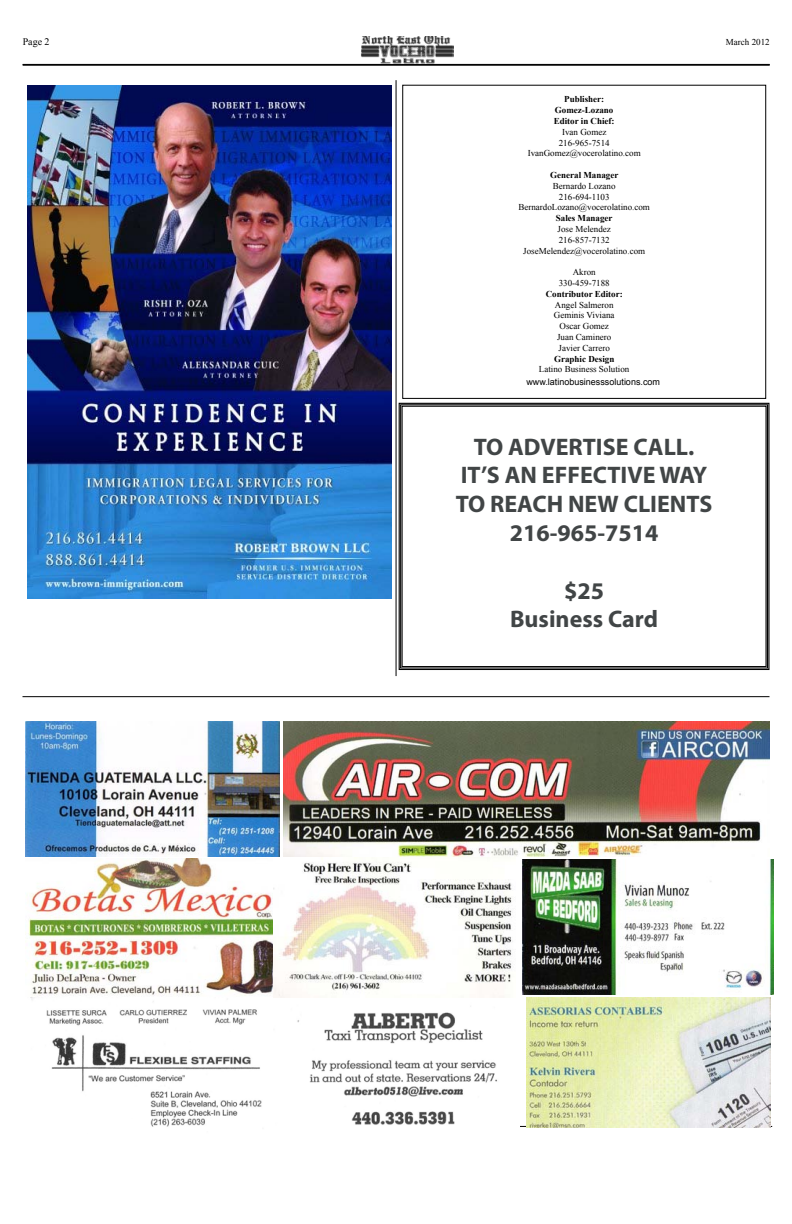
<style>
.page{position:relative;width:792px;height:1224px;background:#fff}
.page>*{position:absolute;margin:0;border:0;box-sizing:border-box;transform-origin:0 0}
.t1{font:700 24px/28.8px "Myriad Pro";color:#414546;text-align:center}
.t2{font:10px "Times New Roman";color:#000}
.t3{font:9px/10.8px "Times New Roman";color:#000;text-align:center}
.t4{font:700 9px/10.8px "Times New Roman";color:#000;text-align:center}
.t5{font:9px "Arial";color:#000}
</style>
<div class="page">
<div style="left:402px;top:85px;width:364px;height:314px;border:1px solid #000"></div>
<hr style="left:396px;top:80px;width:1px;height:596px;background:#000">
<hr style="left:403px;top:1126px;width:369px;height:1px;background:#000">
<hr style="left:22px;top:696px;width:748px;height:1px;background:#000">
<svg style="left:398px;top:402px;width:372px;height:268px"></svg>
<img style="left:361px;top:36px;width:92px;height:27px">
<hr style="left:23px;top:65px;width:747px;height:1px;background:#000">
<hr style="left:23px;top:64px;width:747px;height:1px;background:#000">
<img style="left:297px;top:1012px;width:223px;height:115px">
<img style="left:27px;top:858px;width:247px;height:140px">
<img style="left:31px;top:998px;width:231px;height:129px">
<img style="left:526px;top:998px;width:244px;height:130px">
<img style="left:274px;top:856px;width:239px;height:142px">
<img style="left:26px;top:722px;width:253px;height:134px">
<img style="left:523px;top:860px;width:251px;height:134px">
<img style="left:283px;top:721px;width:486px;height:135px">
<img style="left:28px;top:86px;width:363px;height:512px">
<p class="t2" style="left:23px;top:35px;width:28px">Page 2</p>
<p class="t3" style="left:726px;top:37px;width:45px">March 2012</p>
<p class="t4" style="left:554px;top:94px;width:62px">Publisher:<br>Gomez-Lozano<br>Editor in Chief:</p>
<p class="t3" style="left:528px;top:126px;width:115px">Ivan Gomez<br>216-965-7514<br>IvanGomez@vocerolatino.com</p>
<p class="t4" style="left:550px;top:169px;width:70px">General Manager</p>
<p class="t3" style="left:518px;top:180px;width:133px">Bernardo Lozano<br>216-694-1103<br>BernardoLozano@vocerolatino.com</p>
<p class="t4" style="left:556px;top:213px;width:58px">Sales Manager</p>
<p class="t3" style="left:523px;top:223px;width:124px">Jose Melendez<br>216-857-7132<br>JoseMelendez@vocerolatino.com</p>
<p class="t3" style="left:559px;top:267px;width:52px">Akron<br>330-459-7188</p>
<p class="t4" style="left:546px;top:288px;width:79px">Contributor Editor:</p>
<p class="t3" style="left:554px;top:299px;width:62px">Angel Salmeron<br>Geminis Viviana<br>Oscar Gomez<br>Juan Caminero<br>Javier Carrero</p>
<p class="t4" style="left:554px;top:353px;width:62px">Graphic Design</p>
<p class="t3" style="left:539px;top:364px;width:92px">Latino Business Solution</p>
<p class="t5" style="left:526px;top:376px;width:135px">www.latinobusinesssolutions.com</p>
<h1 class="t1" style="left:456px;top:431px;width:258px">TO ADVERTISE CALL.<br>IT’S AN EFFECTIVE WAY<br>TO REACH NEW CLIENTS<br>216-965-7514</h1>
<h1 class="t1" style="left:510px;top:575px;width:149px">$25<br>Business Card</h1>
</div>
